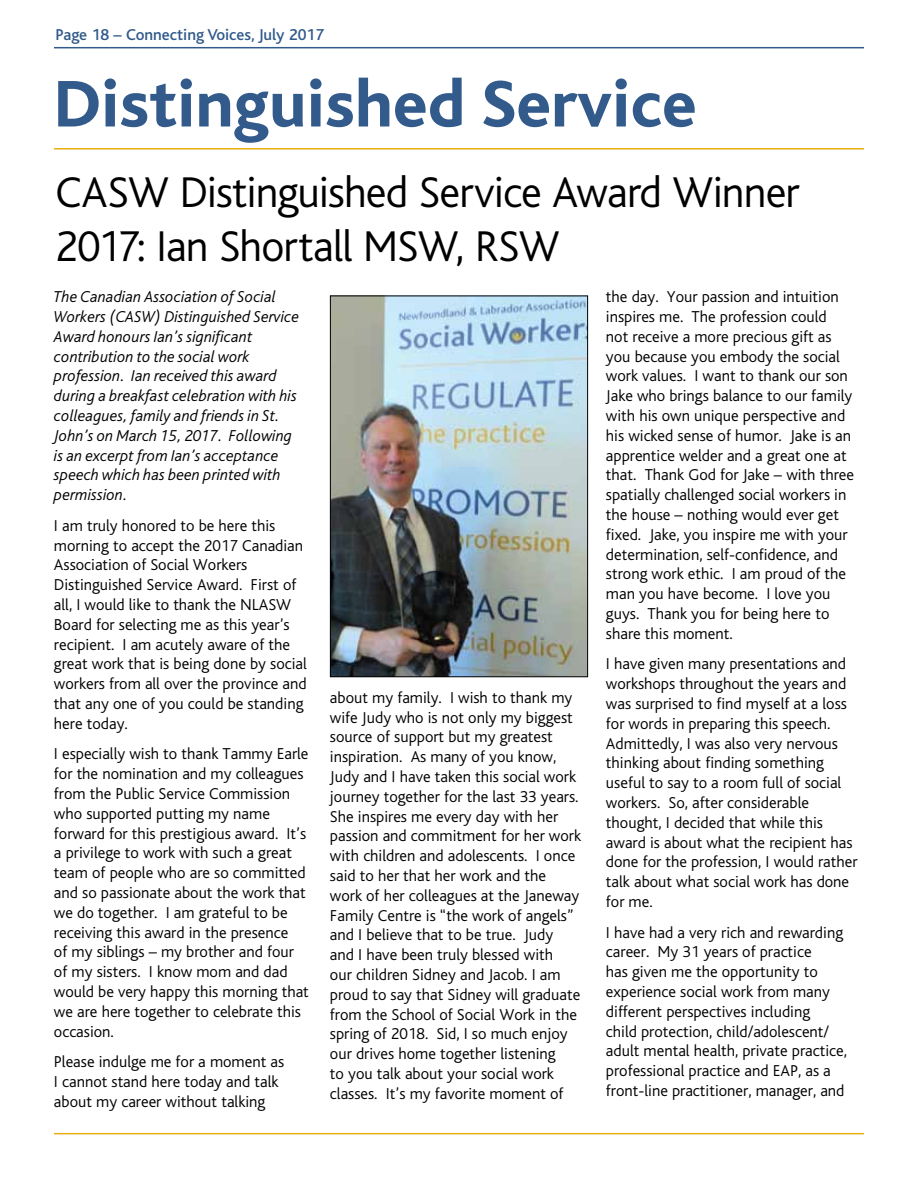
<style>
.page{position:relative;width:918px;height:1188px;background:#fff}
.page>*{position:absolute;margin:0;border:0;box-sizing:border-box;transform-origin:0 0}
.t1{font:800 69px "Bliss";color:#325a8b}
.t2{font:300 45px/54px "Bliss";letter-spacing:-.02em;color:#000}
.t3{font:300 16.5px/19.8px "Bliss";color:#000}
.t4{font:italic 300 16.5px/19.8px "Bliss";color:#000}
.t5{font:500 16.5px "Bliss";color:#325a8b}
</style>
<div class="page">
<hr style="left:54px;top:47px;width:810px;height:1px;background:#325a8b">
<hr style="left:54px;top:148px;width:810px;height:2px;background:#e8ae10">
<hr style="left:54px;top:1133px;width:810px;height:1px;background:#e8ae10">
<img style="left:332px;top:298px;width:254px;height:377px">
<div style="left:330px;top:296px;width:258px;height:381px;border:1px solid #000"></div>
<p class="t5" style="left:56px;top:26px;width:270px">Page 18 – Connecting Voices, July 2017</p>
<h1 class="t1" style="left:54px;top:68px;width:644px">Distinguished Service</h1>
<h2 class="t2" style="left:56px;top:166px;width:746px">CASW Distinguished Service Award Winner<br>2017: Ian Shortall MSW, RSW</h2>
<p class="t4" style="left:54px;top:287px;width:247px">The Canadian Association of Social Workers (CASW) Distinguished Service Award honours Ian’s significant contribution to the social work profession. Ian received this award during a breakfast celebration with his colleagues, family and friends in St.<br>John’s on March 15, 2017. Following is an excerpt from Ian’s acceptance speech which has been printed with permission.</p>
<p class="t3" style="left:54px;top:516px;width:254px">I am truly honored to be here this morning to accept the 2017 Canadian Association of Social Workers Distinguished Service Award. First of all, I would like to thank the NLASW Board for selecting me as this year’s recipient. I am acutely aware of the great work that is being done by social workers from all over the province and that any one of you could be standing here today.</p>
<p class="t3" style="left:54px;top:744px;width:256px">I especially wish to thank Tammy Earle for the nomination and my colleagues from the Public Service Commission who supported putting my name forward for this prestigious award. It’s a privilege to work with such a great team of people who are so committed and so passionate about the work that we do together. I am grateful to be receiving this award in the presence<br>of my siblings – my brother and four of my sisters. I know mom and dad would be very happy this morning that we are here together to celebrate this occasion.</p>
<p class="t3" style="left:54px;top:1052px;width:232px">Please indulge me for a moment as<br>I cannot stand here today and talk about my career without talking</p>
<p class="t3" style="left:330px;top:688px;width:253px">about my family. I wish to thank my wife Judy who is not only my biggest source of support but my greatest inspiration. As many of you know, Judy and I have taken this social work journey together for the last 33 years.<br>She inspires me every day with her passion and commitment for her work with children and adolescents. I once said to her that her work and the work of her colleagues at the Janeway Family Centre is “the work of angels” and I believe that to be true. Judy and I have been truly blessed with<br>our children Sidney and Jacob. I am proud to say that Sidney will graduate from the School of Social Work in the spring of 2018. Sid, I so much enjoy our drives home together listening<br>to you talk about your social work classes. It’s my favorite moment of</p>
<p class="t3" style="left:606px;top:287px;width:250px">the day. Your passion and intuition inspires me. The profession could<br>not receive a more precious gift as you because you embody the social work values. I want to thank our son Jake who brings balance to our family with his own unique perspective and his wicked sense of humor. Jake is an apprentice welder and a great one at that. Thank God for Jake – with three spatially challenged social workers in the house – nothing would ever get fixed. Jake, you inspire me with your determination, self-confidence, and strong work ethic. I am proud of the man you have become. I love you guys. Thank you for being here to share this moment.</p>
<p class="t3" style="left:606px;top:654px;width:253px">I have given many presentations and workshops throughout the years and was surprised to find myself at a loss for words in preparing this speech.<br>Admittedly, I was also very nervous thinking about finding something useful to say to a room full of social workers. So, after considerable thought, I decided that while this award is about what the recipient has done for the profession, I would rather talk about what social work has done for me.</p>
<p class="t3" style="left:606px;top:923px;width:243px">I have had a very rich and rewarding career. My 31 years of practice<br>has given me the opportunity to experience social work from many different perspectives including<br>child protection, child/adolescent/ adult mental health, private practice, professional practice and EAP, as a front-line practitioner, manager, and</p>
</div>
